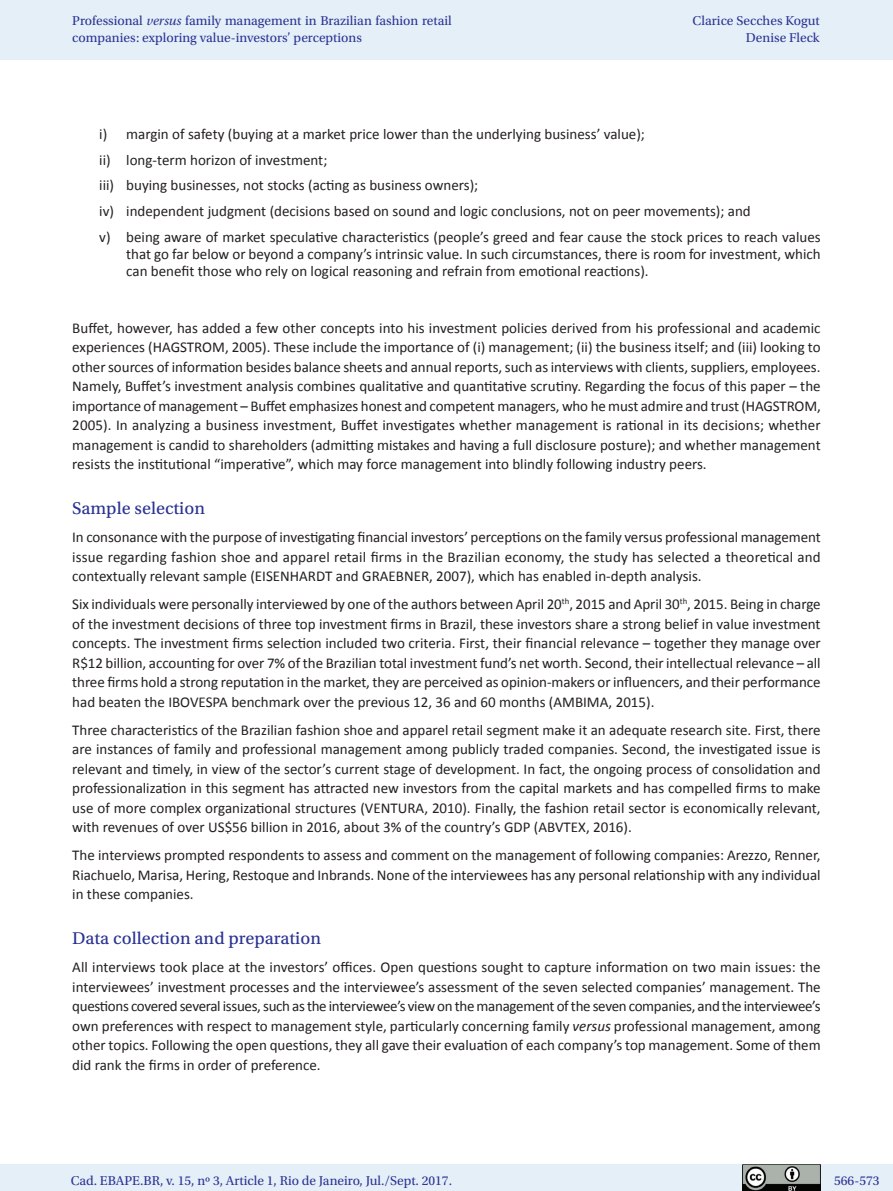
<style>
.page{position:relative;width:893px;height:1191px;background:#fff}
.page>*{position:absolute;margin:0;border:0;box-sizing:border-box;transform-origin:0 0}
.t1{font:18px "Utopia Std Capt";color:#2b3393}
.t2{font:15px/19.5px "Calibri";color:#231f20;text-align:justify}
.t3{font:13.5px/16.5px "Utopia Std";color:#2b3393}
.s1{font-style:italic}
</style>
<div class="page">
<div style="left:0;top:0;width:893px;height:60px;background:#e4eff8"></div>
<div style="left:0;top:1164px;width:893px;height:27px;background:#e4eff8"></div>
<img style="left:743px;top:1164px;width:78px;height:27px">
<p class="t3" style="left:72px;top:13px;width:381px">Professional <span class="s1">versus</span> family management in Brazilian fashion retail companies: exploring value-investors’ perceptions</p>
<p class="t3" style="left:693px;top:13px;width:128px;text-align:right">Clarice Secches Kogut<br>Denise Fleck</p>
<p class="t2" style="left:99px;top:121px;width:723px;line-height:25.8px;text-align:left">i) margin of safety (buying at a market price lower than the underlying business’ value);<br>ii) long-term horizon of investment;<br>iii) buying businesses, not stocks (acting as business owners);<br>iv) independent judgment (decisions based on sound and logic conclusions, not on peer movements); and<br>v) being aware of market speculative characteristics (people’s greed and fear cause the stock prices to reach values</p>
<p class="t2" style="left:126px;top:246px;width:696px;line-height:17.2px">that go far below or beyond a company’s intrinsic value. In such circumstances, there is room for investment, which can benefit those who rely on logical reasoning and refrain from emotional reactions).</p>
<p class="t2" style="left:72px;top:318px;width:750px">Buffet, however, has added a few other concepts into his investment policies derived from his professional and academic experiences (HAGSTROM, 2005). These include the importance of (i) management; (ii) the business itself; and (iii) looking to other sources of information besides balance sheets and annual reports, such as interviews with clients, suppliers, employees.<br>Namely, Buffet’s investment analysis combines qualitative and quantitative scrutiny. Regarding the focus of this paper – the importance of management – Buffet emphasizes honest and competent managers, who he must admire and trust (HAGSTROM, 2005). In analyzing a business investment, Buffet investigates whether management is rational in its decisions; whether management is candid to shareholders (admitting mistakes and having a full disclosure posture); and whether management resists the institutional “imperative”, which may force management into blindly following industry peers.</p>
<p class="t1" style="left:72px;top:498px;width:134px">Sample selection</p>
<p class="t2" style="left:72px;top:527px;width:750px">In consonance with the purpose of investigating financial investors’ perceptions on the family versus professional management issue regarding fashion shoe and apparel retail firms in the Brazilian economy, the study has selected a theoretical and contextually relevant sample (EISENHARDT and GRAEBNER, 2007), which has enabled in-depth analysis.</p>
<p class="t2" style="left:72px;top:594px;width:750px">Six individuals were personally interviewed by one of the authors between April 20<sup>th</sup>, 2015 and April 30<sup>th</sup>, 2015. Being in charge of the investment decisions of three top investment firms in Brazil, these investors share a strong belief in value investment concepts. The investment firms selection included two criteria. First, their financial relevance – together they manage over R$12 billion, accounting for over 7% of the Brazilian total investment fund’s net worth. Second, their intellectual relevance – all three firms hold a strong reputation in the market, they are perceived as opinion-makers or influencers, and their performance had beaten the IBOVESPA benchmark over the previous 12, 36 and 60 months (AMBIMA, 2015).</p>
<p class="t2" style="left:72px;top:720px;width:750px">Three characteristics of the Brazilian fashion shoe and apparel retail segment make it an adequate research site. First, there are instances of family and professional management among publicly traded companies. Second, the investigated issue is relevant and timely, in view of the sector’s current stage of development. In fact, the ongoing process of consolidation and professionalization in this segment has attracted new investors from the capital markets and has compelled firms to make use of more complex organizational structures (VENTURA, 2010). Finally, the fashion retail sector is economically relevant, with revenues of over US$56 billion in 2016, about 3% of the country’s GDP (ABVTEX, 2016).</p>
<p class="t2" style="left:72px;top:845px;width:750px">The interviews prompted respondents to assess and comment on the management of following companies: Arezzo, Renner, Riachuelo, Marisa, Hering, Restoque and Inbrands. None of the interviewees has any personal relationship with any individual in these companies.</p>
<p class="t1" style="left:72px;top:928px;width:250px">Data collection and preparation</p>
<p class="t2" style="left:72px;top:957px;width:750px">All interviews took place at the investors’ offices. Open questions sought to capture information on two main issues: the interviewees’ investment processes and the interviewee’s assessment of the seven selected companies’ management. The questions covered several issues, such as the interviewee’s view on the management of the seven companies, and the interviewee’s own preferences with respect to management style, particularly concerning family <span class="s1">versus</span> professional management, among other topics. Following the open questions, they all gave their evaluation of each company’s top management. Some of them did rank the firms in order of preference.</p>
<p class="t3" style="left:71px;top:1172px;width:383px">Cad. EBAPE.BR, v. 15, nº 3, Article 1, Rio de Janeiro, Jul./Sept. 2017.</p>
<p class="t3" style="left:834px;top:1172px;width:47px">566-573</p>
</div>
